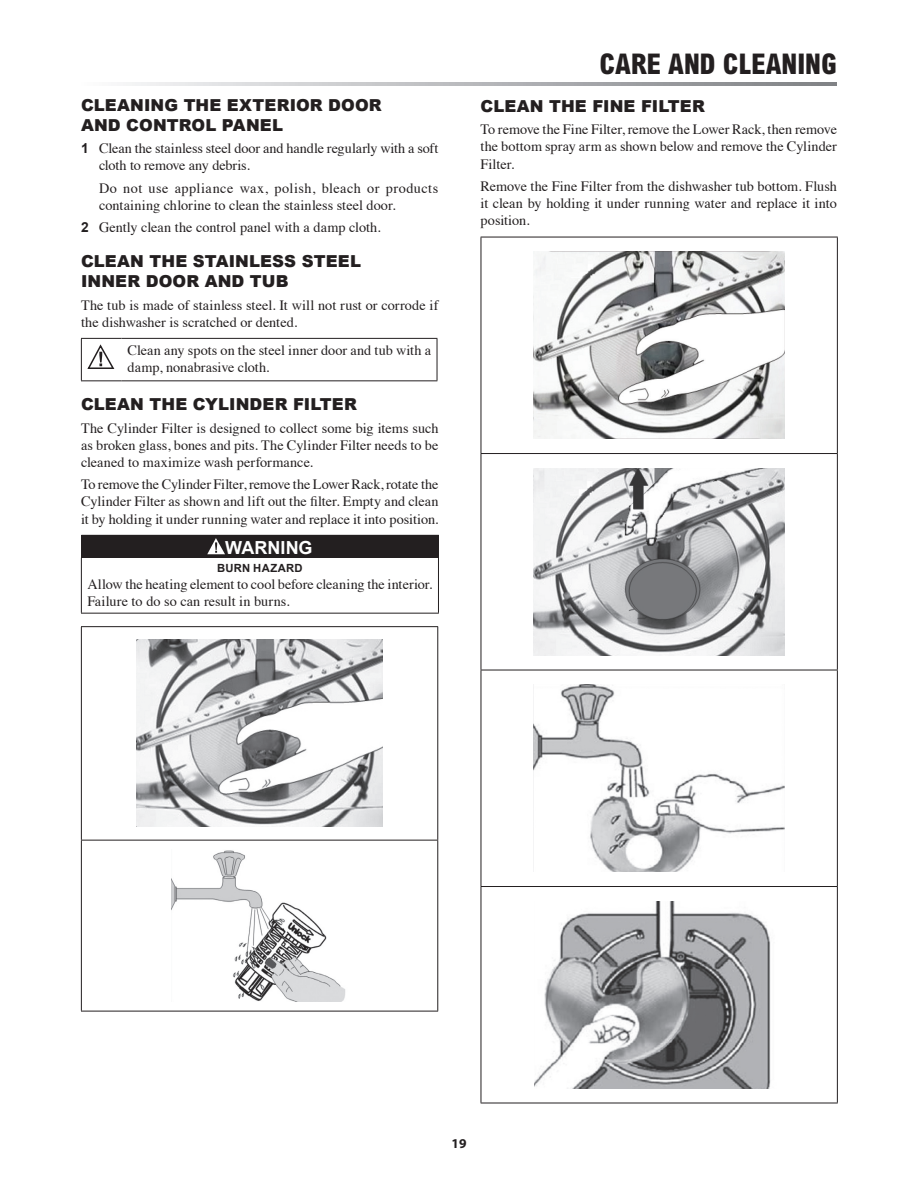
<style>
.page{position:relative;width:918px;height:1188px;background:#fff}
.page>*{position:absolute;margin:0;border:0;box-sizing:border-box;transform-origin:0 0}
.t1{font:800 condensed 28.5px "Arial MT Pro";color:#231f20}
.t2{font:700 18px "Arial";color:#fff}
.t3{font:900 16.5px/19.8px "Arial";letter-spacing:.005em;color:#231f20}
.t4{font:14.25px/17.1px "Times";color:#231f20}
.t5{font:14.25px/17.1px "Times";letter-spacing:.02em;color:#231f20}
.t6{font:700 13.5px "Myriad Pro";color:#231f20}
.t7{font:700 11.25px "Arial";letter-spacing:.025em;color:#231f20}
.s1{font-family:"Arial";font-weight:700;font-size:13.8px}
</style>
<div class="page">
<svg style="left:126px;top:82px;width:711px;height:3px;background:#b7b8bb"></svg>
<hr style="left:81px;top:338px;width:41px;height:1px;background:#231f20">
<hr style="left:81px;top:339px;width:1px;height:41px;background:#231f20">
<hr style="left:122px;top:338px;width:315px;height:1px;background:#231f20">
<hr style="left:437px;top:339px;width:1px;height:41px;background:#231f20">
<hr style="left:81px;top:380px;width:41px;height:1px;background:#231f20">
<hr style="left:122px;top:380px;width:315px;height:1px;background:#231f20">
<svg style="left:87px;top:344px;width:28px;height:25px"></svg>
<div style="left:81px;top:535px;width:357px;height:22px;background:#231f20"></div>
<hr style="left:81px;top:535px;width:358px;height:1px;background:#231f20">
<svg style="left:438px;top:536px;width:1px;height:21px"></svg>
<hr style="left:81px;top:557px;width:358px;height:1px;background:#231f20">
<hr style="left:81px;top:558px;width:1px;height:55px;background:#231f20">
<hr style="left:438px;top:558px;width:1px;height:55px;background:#231f20">
<hr style="left:81px;top:613px;width:358px;height:1px;background:#231f20">
<svg style="left:207px;top:538px;width:18px;height:16px"></svg>
<hr style="left:81px;top:626px;width:357px;height:1px;background:#231f20">
<hr style="left:81px;top:627px;width:1px;height:213px;background:#231f20">
<hr style="left:437px;top:627px;width:1px;height:213px;background:#231f20">
<hr style="left:81px;top:840px;width:357px;height:1px;background:#231f20">
<hr style="left:81px;top:841px;width:1px;height:170px;background:#231f20">
<hr style="left:437px;top:841px;width:1px;height:170px;background:#231f20">
<hr style="left:81px;top:1011px;width:357px;height:1px;background:#231f20">
<img style="left:137px;top:640px;width:245px;height:187px">
<img style="left:171px;top:850px;width:174px;height:152px">
<hr style="left:481px;top:237px;width:357px;height:1px;background:#231f20">
<hr style="left:481px;top:237px;width:1px;height:216px;background:#231f20">
<hr style="left:837px;top:237px;width:1px;height:216px;background:#231f20">
<hr style="left:481px;top:453px;width:357px;height:1px;background:#231f20">
<hr style="left:481px;top:454px;width:1px;height:216px;background:#231f20">
<hr style="left:837px;top:454px;width:1px;height:216px;background:#231f20">
<hr style="left:481px;top:670px;width:357px;height:1px;background:#231f20">
<hr style="left:481px;top:670px;width:1px;height:216px;background:#231f20">
<hr style="left:837px;top:670px;width:1px;height:216px;background:#231f20">
<hr style="left:481px;top:886px;width:357px;height:1px;background:#231f20">
<hr style="left:481px;top:887px;width:1px;height:216px;background:#231f20">
<hr style="left:837px;top:887px;width:1px;height:216px;background:#231f20">
<hr style="left:481px;top:1103px;width:357px;height:1px;background:#231f20">
<img style="left:533px;top:252px;width:252px;height:187px">
<img style="left:533px;top:468px;width:252px;height:187px">
<img style="left:533px;top:685px;width:252px;height:187px">
<img style="left:534px;top:901px;width:237px;height:187px">
<p class="t3" style="left:81px;top:94px;width:302px">CLEANING THE EXTERIOR DOOR<br>AND CONTROL PANEL</p>
<p class="t4" style="left:99px;top:139px;width:341px;text-indent:-18px"><span class="s1">1</span> Clean the stainless steel door and handle regularly with a soft cloth to remove any debris.</p>
<p class="t5" style="left:99px;top:178px;width:341px">Do not use appliance wax, polish, bleach or products containing chlorine to clean the stainless steel door.</p>
<p class="t4" style="left:81px;top:218px;width:301px"><span class="s1">2</span> Gently clean the control panel with a damp cloth.</p>
<p class="t3" style="left:81px;top:251px;width:282px">CLEAN THE STAINLESS STEEL<br>INNER DOOR AND TUB</p>
<p class="t4" style="left:81px;top:295px;width:359px">The tub is made of stainless steel. It will not rust or corrode if the dishwasher is scratched or dented.</p>
<p class="t4" style="left:127px;top:341px;width:305px">Clean any spots on the steel inner door and tub with a damp, nonabrasive cloth.</p>
<p class="t3" style="left:81px;top:394px;width:277px">CLEAN THE CYLINDER FILTER</p>
<p class="t4" style="left:81px;top:418px;width:359px;text-align:justify">The Cylinder Filter is designed to collect some big items such as broken glass, bones and pits. The Cylinder Filter needs to be cleaned to maximize wash performance.</p>
<p class="t4" style="left:81px;top:475px;width:359px;text-align:justify">To remove the Cylinder Filter, remove the Lower Rack, rotate the Cylinder Filter as shown and lift out the filter. Empty and clean it by holding it under running water and replace it into position.</p>
<p class="t2" style="left:225px;top:536px;width:89px">WARNING</p>
<p class="t7" style="left:217px;top:560px;width:87px">BURN HAZARD</p>
<p class="t4" style="left:87px;top:574px;width:347px">Allow the heating element to cool before cleaning the interior.<br>Failure to do so can result in burns.</p>
<h1 class="t1" style="left:599px;top:46px;width:239px">CARE AND CLEANING</h1>
<p class="t3" style="left:481px;top:96px;width:226px">CLEAN THE FINE FILTER</p>
<p class="t4" style="left:481px;top:120px;width:358px;text-align:justify">To remove the Fine Filter, remove the Lower Rack, then remove the bottom spray arm as shown below and remove the Cylinder Filter.</p>
<p class="t4" style="left:481px;top:177px;width:358px;text-align:justify">Remove the Fine Filter from the dishwasher tub bottom. Flush it clean by holding it under running water and replace it into position.</p>
<p class="t6" style="left:452px;top:1134px;width:16px">19</p>
</div>
